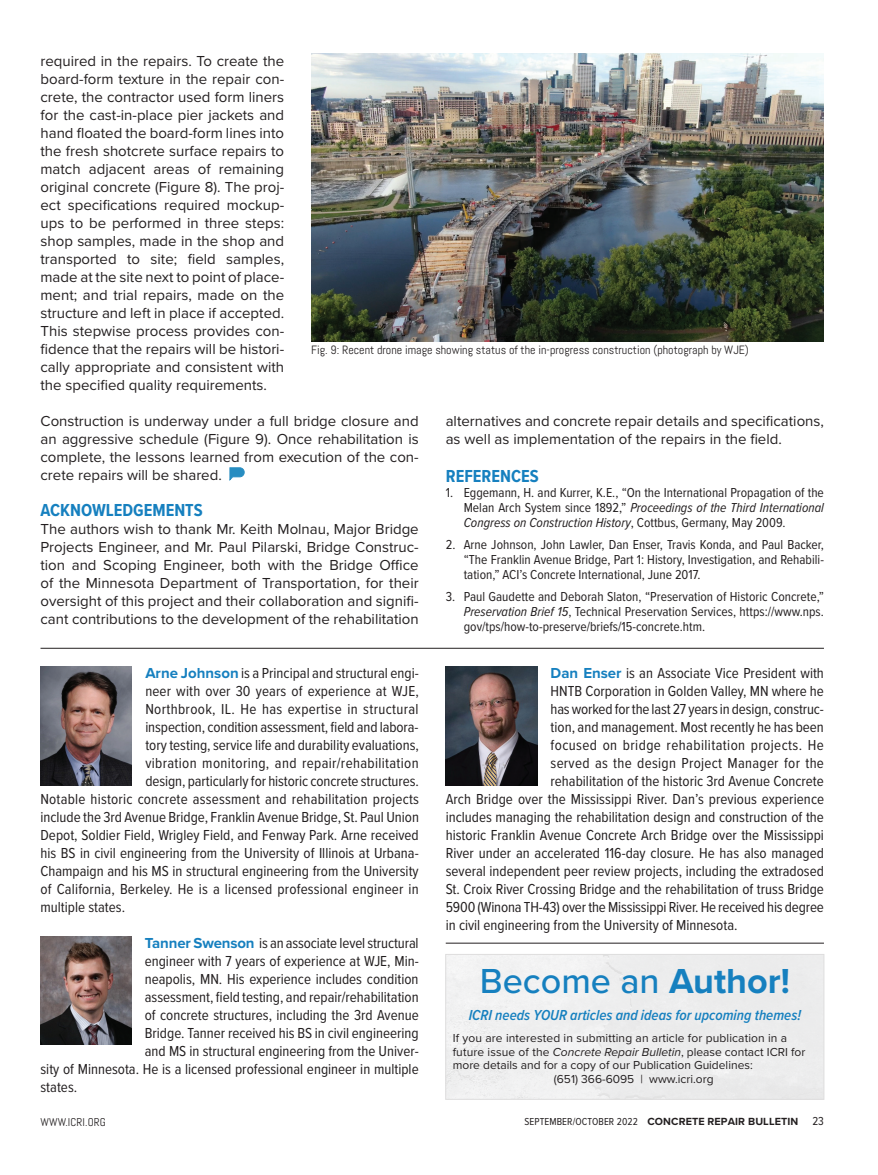
<style>
.page{position:relative;width:878px;height:1175px;background:#fff}
.page>*{position:absolute;margin:0;border:0;box-sizing:border-box;transform-origin:0 0}
.t1{font:500 36px "Proxima Nova";color:#1680bf}
.t2{font:700 18px "Proxima Nova Cond";color:#1680bf}
.t3{font:15px "Proxima Nova Cond";color:#231f20}
.t4{font:15px/18px "Proxima Nova";color:#231f20;text-align:justify}
.t5{font:15px "Proxima Nova Cond";letter-spacing:.025em;color:#231f20}
.t6{font:italic 600 15px "Proxima Nova Cond";color:#1680bf}
.t7{font:15px "Proxima Nova Cond";letter-spacing:.02em;color:#231f20}
.t8{font:13.5px/15px "Proxima Nova Cond";color:#231f20;text-align:justify}
.t9{font:12px "Proxima Nova";color:#231f20}
.t10{font:12px "Abel";color:#231f20}
.t11{font:11.25px "Abel";letter-spacing:.01em;color:#231f20}
.t12{font:700 10.8px "Proxima Nova";letter-spacing:.01em;color:#231f20}
.s1{font-style:italic}
.s2{font-family:"Proxima Nova";font-weight:700;color:#1680bf}
.s3{font-weight:700}
.s4{font-family:"Proxima Nova Cond";font-weight:400;font-size:10.5px}
.s5{font-family:"Proxima Nova Cond";font-weight:400;font-size:12px}
</style>
<div class="page">
<svg style="left:229px;top:467px;width:15px;height:13px"></svg>
<img style="left:446px;top:666px;width:91px;height:120px">
<hr style="left:40px;top:648px;width:784px;height:1px;background:#231f20">
<img style="left:40px;top:666px;width:92px;height:119px">
<img style="left:40px;top:936px;width:91px;height:109px">
<img style="left:311px;top:53px;width:512px;height:288px">
<hr style="left:446px;top:943px;width:378px;height:1px;background:#231f20">
<p class="t4" style="left:40px;top:51px;width:245px">required in the repairs. To create the board-form texture in the repair con&shy;crete, the contractor used form liners for the cast-in-place pier jackets and hand floated the board-form lines into the fresh shotcrete surface repairs to match adjacent areas of remaining original concrete (Figure 8). The proj&shy;ect specifications required mockup&shy;ups to be performed in three steps: shop samples, made in the shop and transported to site; field samples, made at the site next to point of place&shy;ment; and trial repairs, made on the structure and left in place if accepted.<br>This stepwise process provides con&shy;fidence that the repairs will be histori&shy;cally appropriate and consistent with the specified quality requirements.</p>
<p class="t4" style="left:40px;top:411px;width:380px">Construction is underway under a full bridge closure and an aggressive schedule (Figure 9). Once rehabilitation is complete, the lessons learned from execution of the con&shy;crete repairs will be shared.</p>
<p class="t2" style="left:40px;top:497px;width:164px">ACKNOWLEDGEMENTS</p>
<p class="t4" style="left:40px;top:519px;width:380px">The authors wish to thank Mr. Keith Molnau, Major Bridge Projects Engineer, and Mr. Paul Pilarski, Bridge Construc&shy;tion and Scoping Engineer, both with the Bridge Office of the Minnesota Department of Transportation, for their oversight of this project and their collaboration and signifi&shy;cant contributions to the development of the rehabilitation</p>
<p class="t10" style="left:311px;top:342px;width:439px">Fig. 9: Recent drone image showing status of the in-progress construction (photograph by WJE)</p>
<p class="t4" style="left:446px;top:411px;width:380px">alternatives and concrete repair details and specifications, as well as implementation of the repairs in the field.</p>
<p class="t2" style="left:446px;top:463px;width:94px">REFERENCES</p>
<p class="t8" style="left:463px;top:485px;width:362px;text-indent:-18px">1. Eggemann, H. and Kurrer, K.E., “On the International Propagation of the Melan Arch System since 1892,” <span class="s1">Proceedings of the Third International Congress on Construction History</span>, Cottbus, Germany, May 2009.</p>
<p class="t8" style="left:463px;top:536px;width:362px;text-indent:-18px">2. Arne Johnson, John Lawler, Dan Enser, Travis Konda, and Paul Backer, “The Franklin Avenue Bridge, Part 1: History, Investigation, and Rehabili&shy;tation,” ACI’s Concrete International, June 2017.</p>
<p class="t8" style="left:463px;top:588px;width:362px;text-indent:-18px">3. Paul Gaudette and Deborah Slaton, “Preservation of Historic Concrete,” <span class="s1">Preservation Brief 15</span>, Technical Preservation Services, https://www.nps. gov/tps/how-to-preserve/briefs/15-concrete.htm.</p>
<p class="t3" style="left:550px;top:662px;width:275px"><span class="s2">Dan Enser</span> is an Associate Vice President with</p>
<p class="t3" style="left:550px;top:680px;width:275px">HNTB Corporation in Golden Valley, MN where he</p>
<p class="t3" style="left:550px;top:698px;width:275px">has worked for the last 27 years in design, construc-</p>
<p class="t3" style="left:550px;top:716px;width:275px">tion, and management. Most recently he has been</p>
<p class="t5" style="left:550px;top:734px;width:275px">focused on bridge rehabilitation projects. He</p>
<p class="t7" style="left:550px;top:752px;width:275px">served as the design Project Manager for the</p>
<p class="t3" style="left:550px;top:770px;width:275px">rehabilitation of the historic 3rd Avenue Concrete</p>
<p class="t3" style="left:446px;top:788px;width:380px">Arch Bridge over the Mississippi River. Dan’s previous experience</p>
<p class="t3" style="left:446px;top:806px;width:380px">includes managing the rehabilitation design and construction of the</p>
<p class="t3" style="left:446px;top:824px;width:380px">historic Franklin Avenue Concrete Arch Bridge over the Mississippi</p>
<p class="t3" style="left:446px;top:842px;width:379px">River under an accelerated 116-day closure. He has also managed</p>
<p class="t3" style="left:446px;top:860px;width:380px">several independent peer review projects, including the extradosed</p>
<p class="t3" style="left:446px;top:878px;width:380px">St. Croix River Crossing Bridge and the rehabilitation of truss Bridge</p>
<p class="t3" style="left:446px;top:896px;width:380px">5900 (Winona TH-43) over the Mississippi River. He received his degree</p>
<p class="t3" style="left:446px;top:914px;width:293px">in civil engineering from the University of Minnesota.</p>
<p class="t3" style="left:145px;top:662px;width:275px"><span class="s2">Arne Johnson</span> is a Principal and structural engi-</p>
<p class="t3" style="left:145px;top:680px;width:275px">neer with over 30 years of experience at WJE,</p>
<p class="t5" style="left:145px;top:698px;width:275px">Northbrook, IL. He has expertise in structural</p>
<p class="t3" style="left:145px;top:716px;width:275px">inspection, condition assessment, field and labora-</p>
<p class="t3" style="left:145px;top:734px;width:275px">tory testing, service life and durability evaluations,</p>
<p class="t5" style="left:145px;top:752px;width:275px">vibration monitoring, and repair/rehabilitation</p>
<p class="t3" style="left:145px;top:770px;width:275px">design, particularly for historic concrete structures.</p>
<p class="t3" style="left:40px;top:788px;width:380px">Notable historic concrete assessment and rehabilitation projects</p>
<p class="t3" style="left:40px;top:806px;width:380px">include the 3rd Avenue Bridge, Franklin Avenue Bridge, St. Paul Union</p>
<p class="t3" style="left:40px;top:824px;width:380px">Depot, Soldier Field, Wrigley Field, and Fenway Park. Arne received</p>
<p class="t3" style="left:40px;top:842px;width:379px">his BS in civil engineering from the University of Illinois at Urbana-</p>
<p class="t3" style="left:40px;top:860px;width:380px">Champaign and his MS in structural engineering from the University</p>
<p class="t3" style="left:40px;top:878px;width:380px">of California, Berkeley. He is a licensed professional engineer in</p>
<p class="t3" style="left:40px;top:896px;width:86px">multiple states.</p>
<p class="t3" style="left:145px;top:932px;width:275px"><span class="s2">Tanner Swenson</span> is an associate level structural</p>
<p class="t3" style="left:145px;top:950px;width:275px">engineer with 7 years of experience at WJE, Min-</p>
<p class="t3" style="left:145px;top:968px;width:275px">neapolis, MN. His experience includes condition</p>
<p class="t3" style="left:145px;top:986px;width:275px">assessment, field testing, and repair/rehabilitation</p>
<p class="t3" style="left:145px;top:1004px;width:275px">of concrete structures, including the 3rd Avenue</p>
<p class="t3" style="left:145px;top:1022px;width:275px">Bridge. Tanner received his BS in civil engineering</p>
<p class="t3" style="left:145px;top:1040px;width:275px">and MS in structural engineering from the Univer-</p>
<p class="t3" style="left:41px;top:1058px;width:379px">sity of Minnesota. He is a licensed professional engineer in multiple</p>
<p class="t3" style="left:41px;top:1076px;width:38px">states.</p>
<h1 class="t1" style="left:480px;top:954px;width:311px">Become an <span class="s3">Author!</span></h1>
<p class="t6" style="left:468px;top:1004px;width:334px">ICRI needs YOUR articles and ideas for upcoming themes!</p>
<p class="t9" style="left:453px;top:1029px;width:336px">If you are interested in submitting an article for publication in a</p>
<p class="t9" style="left:453px;top:1042px;width:354px">future issue of the <span class="s1">Concrete Repair Bulletin</span>, please contact ICRI for</p>
<p class="t9" style="left:453px;top:1056px;width:301px">more details and for a copy of our Publication Guidelines:</p>
<p class="t9" style="left:554px;top:1069px;width:161px">(651) 366-6095 | www.icri.org</p>
<p class="t11" style="left:40px;top:1114px;width:67px">WWW.ICRI.ORG</p>
<p class="t12" style="left:524px;top:1113px;width:301px"><span class="s4">SEPTEMBER/OCTOBER 2022</span> CONCRETE REPAIR BULLETIN <span class="s5">23</span></p>
</div>
